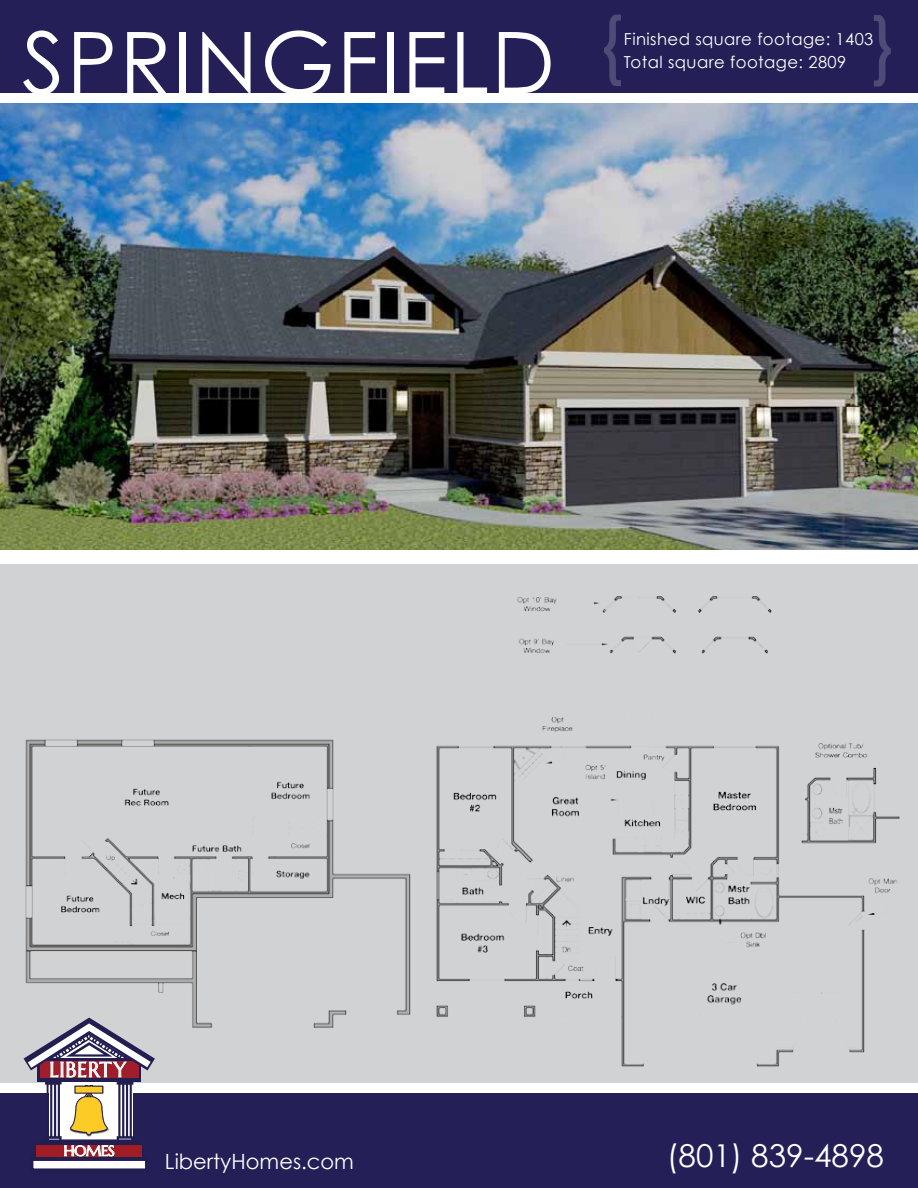
<style>
.page{position:relative;width:918px;height:1188px;background:#fff}
.page>*{position:absolute;margin:0;border:0;box-sizing:border-box;transform-origin:0 0}
.t1{font:85.5px "Century Gothic";letter-spacing:.025em;color:#fff}
.t2{font:31.5px "Century Gothic";color:#fff}
.t3{font:21.3px "Marcellus";letter-spacing:.045em;color:#fff;scale:.93 1}
.t4{font:21px "Century Gothic";color:#fff}
.t5{font:16.5px/23.2px "Century Gothic";letter-spacing:.025em;color:#fff}
.t6{font:14.55px "Marcellus";letter-spacing:-.04em;color:#fff;scale:1.06 1}
</style>
<div class="page">
<div style="left:0;top:0;width:918px;height:92px;background:#242057"></div>
<div style="left:0;top:564px;width:918px;height:519px;background:#d0d2d3"></div>
<div style="left:0;top:1094px;width:918px;height:94px;background:#242057"></div>
<img style="left:0;top:104px;width:918px;height:441px">
<img style="left:0;top:545px;width:364px;height:483px">
<img style="left:364px;top:464px;width:554px;height:630px">
<svg style="left:604px;top:15px;width:17px;height:71px"></svg>
<svg style="left:874px;top:15px;width:17px;height:72px"></svg>
<div style="left:32px;top:1159px;width:115px;height:11px;background:#fff"></div>
<div style="left:30px;top:1158px;width:118px;height:14px;border:3px solid #221e51"></div>
<img style="left:63px;top:1158px;width:53px;height:3px">
<svg style="left:24px;top:1018px;width:131px;height:140px"></svg>
<h1 class="t1" style="left:22px;top:3px;width:535px">SPRINGFIELD</h1>
<p class="t5" style="left:624px;top:27px;width:251px">Finished square footage: 1403<br>Total square footage: 2809</p>
<p class="t3" style="left:49px;top:1056px;width:84px">LIBERTY</p>
<p class="t6" style="left:64px;top:1142px;width:50px">HOMES</p>
<p class="t4" style="left:165px;top:1146px;width:191px">LibertyHomes.com</p>
<h2 class="t2" style="left:667px;top:1134px;width:218px">(801) 839-4898</h2>
</div>
